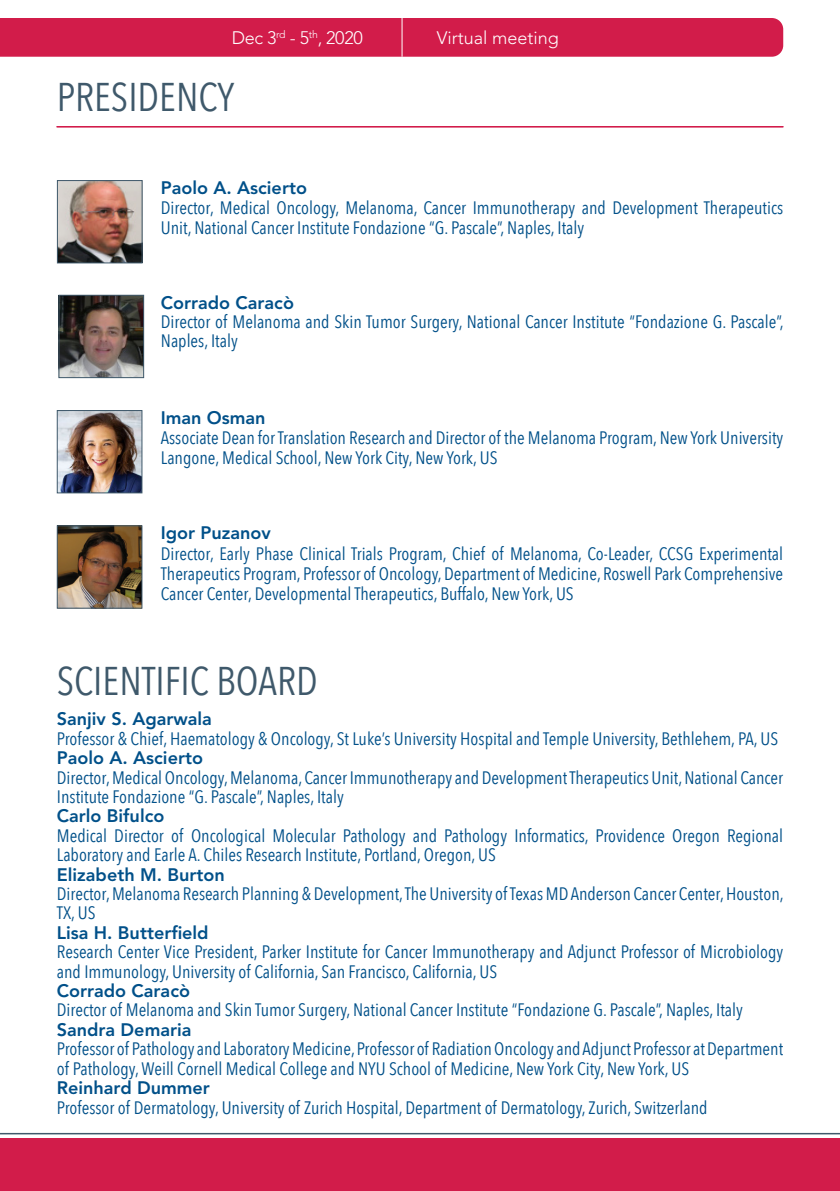
<style>
.page{position:relative;width:840px;height:1191px;background:#fff}
.page>*{position:absolute;margin:0;border:0;box-sizing:border-box;transform-origin:0 0}
.t1{font:40px "Avenir Next Condensed";color:#3f596b}
.t2{font:18px/19.4px "Avenir Next Condensed";color:#015089}
.t3{font:800 18px "Avenir LT Std";color:#015089}
.t4{font:300 18px "Avenir LT Std";color:#fff}
</style>
<div class="page">
<img style="left:59px;top:182px;width:81px;height:79px">
<div style="left:57px;top:180px;width:85px;height:83px;border:1px solid #3f596b"></div>
<div style="left:0;top:18px;width:782px;height:39px;background:#d21c4a"></div>
<img style="left:59px;top:412px;width:81px;height:79px">
<div style="left:57px;top:410px;width:85px;height:83px;border:1px solid #3f596b"></div>
<img style="left:59px;top:527px;width:81px;height:79px">
<div style="left:57px;top:525px;width:85px;height:83px;border:1px solid #3f596b"></div>
<svg style="left:57px;top:126px;width:725px;height:1px"></svg>
<hr style="left:0;top:1133px;width:839px;height:1px;background:#3f596b">
<div style="left:0;top:1138px;width:839px;height:53px;background:#d21c4a"></div>
<img style="left:60px;top:297px;width:82px;height:79px">
<div style="left:58px;top:295px;width:86px;height:83px;border:1px solid #3f596b"></div>
<hr style="left:401px;top:4px;width:1px;height:53px;background:#fff">
<p class="t4" style="left:232px;top:27px;width:132px">Dec 3<sup>rd</sup> - 5<sup>th</sup>, 2020</p>
<p class="t4" style="left:436px;top:27px;width:124px">Virtual meeting</p>
<p class="t1" style="left:57px;top:63px;width:179px">PRESIDENCY</p>
<p class="t3" style="left:161px;top:177px;width:147px">Paolo A. Ascierto</p>
<p class="t2" style="left:161px;top:196px;width:623px;line-height:20px">Director, Medical Oncology, Melanoma, Cancer Immunotherapy and Development Therapeutics<br>Unit, National Cancer Institute Fondazione “G. Pascale”, Naples, Italy</p>
<p class="t3" style="left:161px;top:292px;width:134px">Corrado Caracò</p>
<p class="t2" style="left:161px;top:311px;width:624px">Director of Melanoma and Skin Tumor Surgery, National Cancer Institute “Fondazione G. Pascale”,<br>Naples, Italy</p>
<p class="t3" style="left:161px;top:407px;width:106px">Iman Osman</p>
<p class="t2" style="left:161px;top:427px;width:623px;line-height:20px">Associate Dean for Translation Research and Director of the Melanoma Program, New York University<br>Langone, Medical School, New York City, New York, US</p>
<p class="t3" style="left:161px;top:522px;width:111px">Igor Puzanov</p>
<p class="t2" style="left:161px;top:542px;width:623px;line-height:20px;text-align:justify">Director, Early Phase Clinical Trials Program, Chief of Melanoma, Co-Leader, CCSG Experimental Therapeutics Program, Professor of Oncology, Department of Medicine, Roswell Park Comprehensive Cancer Center, Developmental Therapeutics, Buffalo, New York, US</p>
<p class="t1" style="left:57px;top:647px;width:262px">SCIENTIFIC BOARD</p>
<p class="t3" style="left:57px;top:708px;width:156px">Sanjiv S. Agarwala</p>
<p class="t2" style="left:57px;top:728px;width:722px">Professor &amp; Chief, Haematology &amp; Oncology, St Luke’s University Hospital and Temple University, Bethlehem, PA, US</p>
<p class="t3" style="left:57px;top:747px;width:147px">Paolo A. Ascierto</p>
<p class="t2" style="left:57px;top:766px;width:727px">Director, Medical Oncology, Melanoma, Cancer Immunotherapy and Development Therapeutics Unit, National Cancer<br>Institute Fondazione “G. Pascale”, Naples, Italy</p>
<p class="t3" style="left:57px;top:805px;width:109px">Carlo Bifulco</p>
<p class="t2" style="left:57px;top:825px;width:727px">Medical Director of Oncological Molecular Pathology and Pathology Informatics, Providence Oregon Regional<br>Laboratory and Earle A. Chiles Research Institute, Portland, Oregon, US</p>
<p class="t3" style="left:57px;top:863px;width:169px">Elizabeth M. Burton</p>
<p class="t2" style="left:57px;top:883px;width:727px">Director, Melanoma Research Planning &amp; Development, The University of Texas MD Anderson Cancer Center, Houston,<br>TX, US</p>
<p class="t3" style="left:57px;top:922px;width:153px">Lisa H. Butterfield</p>
<p class="t2" style="left:57px;top:941px;width:727px">Research Center Vice President, Parker Institute for Cancer Immunotherapy and Adjunct Professor of Microbiology and Immunology, University of California, San Francisco, California, US</p>
<p class="t3" style="left:57px;top:980px;width:134px">Corrado Caracò</p>
<p class="t2" style="left:57px;top:999px;width:687px">Director of Melanoma and Skin Tumor Surgery, National Cancer Institute “Fondazione G. Pascale”, Naples, Italy</p>
<p class="t3" style="left:57px;top:1019px;width:136px">Sandra Demaria</p>
<p class="t2" style="left:57px;top:1038px;width:727px">Professor of Pathology and Laboratory Medicine, Professor of Radiation Oncology and Adjunct Professor at Department of Pathology, Weill Cornell Medical College and NYU School of Medicine, New York City, New York, US</p>
<p class="t3" style="left:57px;top:1077px;width:154px">Reinhard Dummer</p>
<p class="t2" style="left:57px;top:1096px;width:651px">Professor of Dermatology, University of Zurich Hospital, Department of Dermatology, Zurich, Switzerland</p>
</div>
